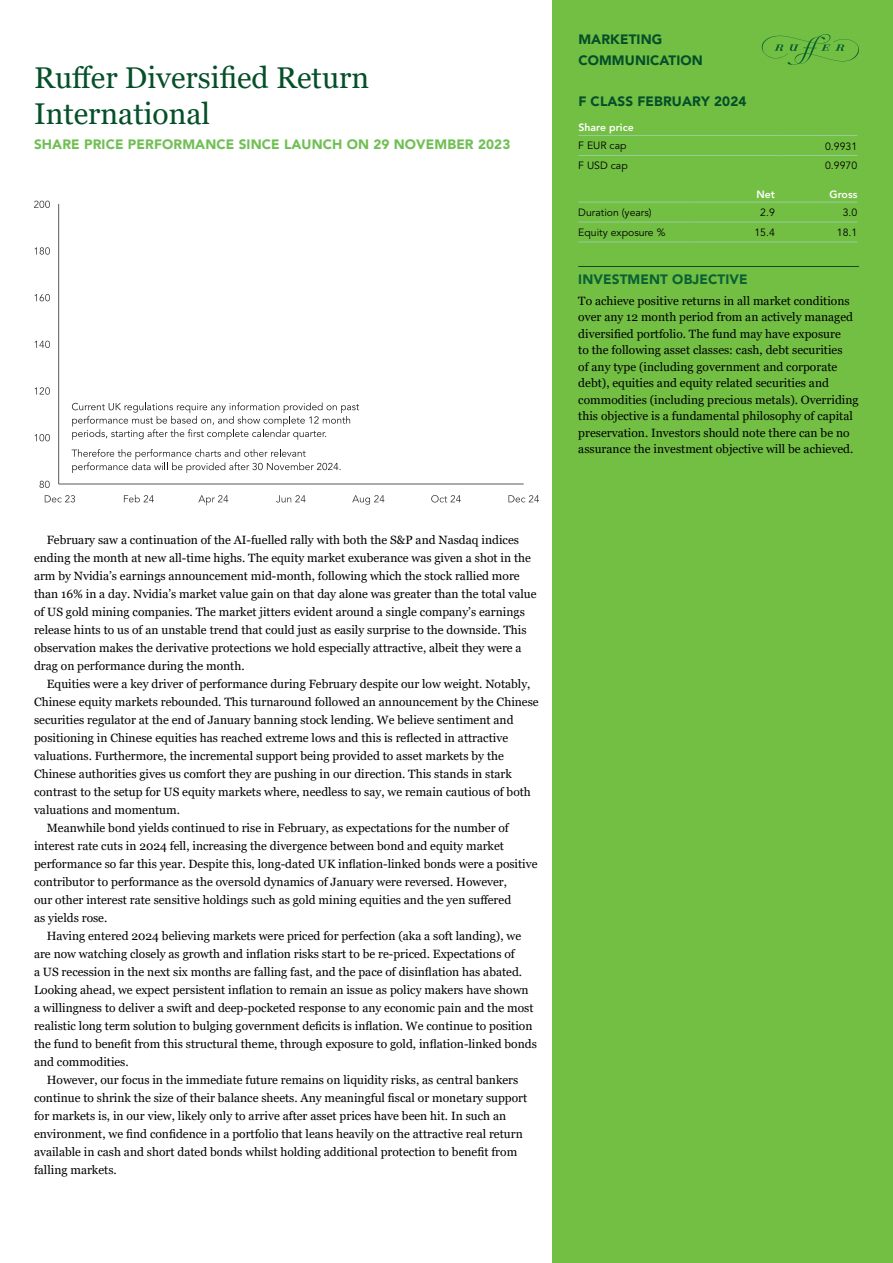
<style>
.page{position:relative;width:893px;height:1263px;background:#fff}
.page>*{position:absolute;margin:0;border:0;box-sizing:border-box;transform-origin:0 0}
.H1-pg1_fund_name{font:30px/36px "Georgia";color:#054f29}
.H2-sub_header_green{font:900 13.5px "Avenir LT Pro";letter-spacing:.01em;color:#70bf54}
.t1{font:900 13.5px/21px "Avenir LT Pro";letter-spacing:.01em;color:#054f29}
.H7-rule_Above{font:900 13.5px "Avenir LT Pro";letter-spacing:.01em;color:#0a6133}
.C1-Main_body__indent{font:12px/18px "Georgia";color:#000}
.C3-body_no_indent{font:12px/16.5px "Georgia";color:#000}
.T5-Table_body_left_blk{font:10.5px/19.8px "Avenir LT Pro";color:#000}
.T2-Table_header_right__white{font:800 10.5px "Avenir LT Pro";color:#fff}
.T4-Table_Body_right{font:10.5px "Avenir LT Pro";color:#000}
.T3-Table_body_Left{font:10.5px "Avenir LT Pro";color:#000}
</style>
<div class="page">
<div style="left:553px;top:0;width:340px;height:1263px;background:#72bf44"></div>
<svg style="left:762px;top:34px;width:97px;height:31px"></svg>
<svg style="left:72px;top:402px;width:287px;height:38px"></svg>
<svg style="left:72px;top:449px;width:269px;height:24px"></svg>
<hr style="left:58px;top:204px;width:1px;height:280px;background:#5a5a5a">
<hr style="left:59px;top:484px;width:465px;height:1px;background:#5a5a5a">
<svg style="left:40px;top:481px;width:10px;height:7px"></svg>
<svg style="left:35px;top:434px;width:15px;height:7px"></svg>
<svg style="left:35px;top:387px;width:15px;height:8px"></svg>
<svg style="left:35px;top:341px;width:15px;height:7px"></svg>
<svg style="left:35px;top:294px;width:15px;height:7px"></svg>
<svg style="left:35px;top:247px;width:15px;height:8px"></svg>
<svg style="left:34px;top:201px;width:16px;height:7px"></svg>
<svg style="left:45px;top:495px;width:30px;height:7px"></svg>
<svg style="left:124px;top:495px;width:30px;height:7px"></svg>
<svg style="left:198px;top:495px;width:30px;height:10px"></svg>
<svg style="left:276px;top:495px;width:30px;height:7px"></svg>
<svg style="left:352px;top:495px;width:32px;height:10px"></svg>
<svg style="left:431px;top:495px;width:30px;height:7px"></svg>
<svg style="left:508px;top:495px;width:31px;height:7px"></svg>
<hr style="left:578px;top:266px;width:281px;height:1px;background:#054f29">
<hr style="left:578px;top:135px;width:204px;height:1px;background:#99cc9a">
<hr style="left:782px;top:135px;width:75px;height:1px;background:#99cc9a">
<hr style="left:578px;top:155px;width:204px;height:1px;background:#99cc9a">
<hr style="left:782px;top:155px;width:75px;height:1px;background:#99cc9a">
<hr style="left:578px;top:202px;width:114px;height:1px;background:#99cc9a">
<hr style="left:692px;top:202px;width:83px;height:1px;background:#99cc9a">
<hr style="left:775px;top:202px;width:82px;height:1px;background:#99cc9a">
<hr style="left:578px;top:222px;width:114px;height:1px;background:#99cc9a">
<hr style="left:692px;top:222px;width:83px;height:1px;background:#99cc9a">
<hr style="left:775px;top:222px;width:82px;height:1px;background:#99cc9a">
<hr style="left:578px;top:242px;width:114px;height:1px;background:#99cc9a">
<hr style="left:692px;top:242px;width:83px;height:1px;background:#99cc9a">
<hr style="left:775px;top:242px;width:82px;height:1px;background:#99cc9a">
<p class="H1-pg1_fund_name" style="left:34px;top:60px;width:337px">Ruffer Diversified Return<br>International</p>
<p class="H2-sub_header_green" style="left:34px;top:136px;width:478px">SHARE PRICE PERFORMANCE SINCE LAUNCH ON 29 NOVEMBER 2023</p>
<p class="C1-Main_body__indent" style="left:34px;top:531px;width:504px;text-indent:13px">February saw a continuation of the AI-fuelled rally with both the S&amp;P and Nasdaq indices ending the month at new all-time highs. The equity market exuberance was given a shot in the arm by Nvidia’s earnings announcement mid-month, following which the stock rallied more than 16% in a day. Nvidia’s market value gain on that day alone was greater than the total value of US gold mining companies. The market jitters evident around a single company’s earnings release hints to us of an unstable trend that could just as easily surprise to the downside. This observation makes the derivative protections we hold especially attractive, albeit they were a drag on performance during the month.</p>
<p class="C1-Main_body__indent" style="left:34px;top:675px;width:506px;text-indent:13px">Equities were a key driver of performance during February despite our low weight. Notably, Chinese equity markets rebounded. This turnaround followed an announcement by the Chinese securities regulator at the end of January banning stock lending. We believe sentiment and positioning in Chinese equities has reached extreme lows and this is reflected in attractive valuations. Furthermore, the incremental support being provided to asset markets by the Chinese authorities gives us comfort they are pushing in our direction. This stands in stark contrast to the setup for US equity markets where, needless to say, we remain cautious of both valuations and momentum.</p>
<p class="C1-Main_body__indent" style="left:34px;top:819px;width:505px;text-indent:13px">Meanwhile bond yields continued to rise in February, as expectations for the number of interest rate cuts in 2024 fell, increasing the divergence between bond and equity market performance so far this year. Despite this, long-dated UK inflation-linked bonds were a positive contributor to performance as the oversold dynamics of January were reversed. However,<br>our other interest rate sensitive holdings such as gold mining equities and the yen suffered<br>as yields rose.</p>
<p class="C1-Main_body__indent" style="left:34px;top:927px;width:504px;text-indent:13px">Having entered 2024 believing markets were priced for perfection (aka a soft landing), we are now watching closely as growth and inflation risks start to be re-priced. Expectations of<br>a US recession in the next six months are falling fast, and the pace of disinflation has abated.<br>Looking ahead, we expect persistent inflation to remain an issue as policy makers have shown a willingness to deliver a swift and deep-pocketed response to any economic pain and the most realistic long term solution to bulging government deficits is inflation. We continue to position the fund to benefit from this structural theme, through exposure to gold, inflation-linked bonds and commodities.</p>
<p class="C1-Main_body__indent" style="left:34px;top:1071px;width:495px;text-indent:13px">However, our focus in the immediate future remains on liquidity risks, as central bankers continue to shrink the size of their balance sheets. Any meaningful fiscal or monetary support for markets is, in our view, likely only to arrive after asset prices have been hit. In such an environment, we find confidence in a portfolio that leans heavily on the attractive real return available in cash and short dated bonds whilst holding additional protection to benefit from falling markets.</p>
<p class="t1" style="left:578px;top:29px;width:126px">MARKETING<br>COMMUNICATION</p>
<p class="t1" style="left:578px;top:91px;width:170px">F CLASS FEBRUARY 2024</p>
<p class="T2-Table_header_right__white" style="left:578px;top:121px;width:57px">Share price</p>
<p class="T5-Table_body_left_blk" style="left:578px;top:136px;width:50px">F EUR cap</p>
<p class="T3-Table_body_Left" style="left:578px;top:160px;width:51px">F USD cap</p>
<p class="T5-Table_body_left_blk" style="left:825px;top:136px;width:34px">0.9931<br>0.9970</p>
<p class="T2-Table_header_right__white" style="left:756px;top:188px;width:20px">Net</p>
<p class="T2-Table_header_right__white" style="left:829px;top:188px;width:29px">Gross</p>
<p class="T5-Table_body_left_blk" style="left:578px;top:203px;width:75px">Duration (years)</p>
<p class="T4-Table_Body_right" style="left:760px;top:206px;width:16px">2.9</p>
<p class="T4-Table_Body_right" style="left:843px;top:206px;width:16px">3.0</p>
<p class="T5-Table_body_left_blk" style="left:578px;top:223px;width:89px">Equity exposure %</p>
<p class="T4-Table_Body_right" style="left:754px;top:226px;width:22px">15.4</p>
<p class="T4-Table_Body_right" style="left:837px;top:226px;width:22px">18.1</p>
<p class="H7-rule_Above" style="left:578px;top:271px;width:171px">INVESTMENT OBJECTIVE</p>
<p class="C3-body_no_indent" style="left:578px;top:292px;width:282px">To achieve positive returns in all market conditions over any 12 month period from an actively managed diversified portfolio. The fund may have exposure<br>to the following asset classes: cash, debt securities<br>of any type (including government and corporate debt), equities and equity related securities and commodities (including precious metals). Overriding this objective is a fundamental philosophy of capital preservation. Investors should note there can be no assurance the investment objective will be achieved.</p>
</div>
